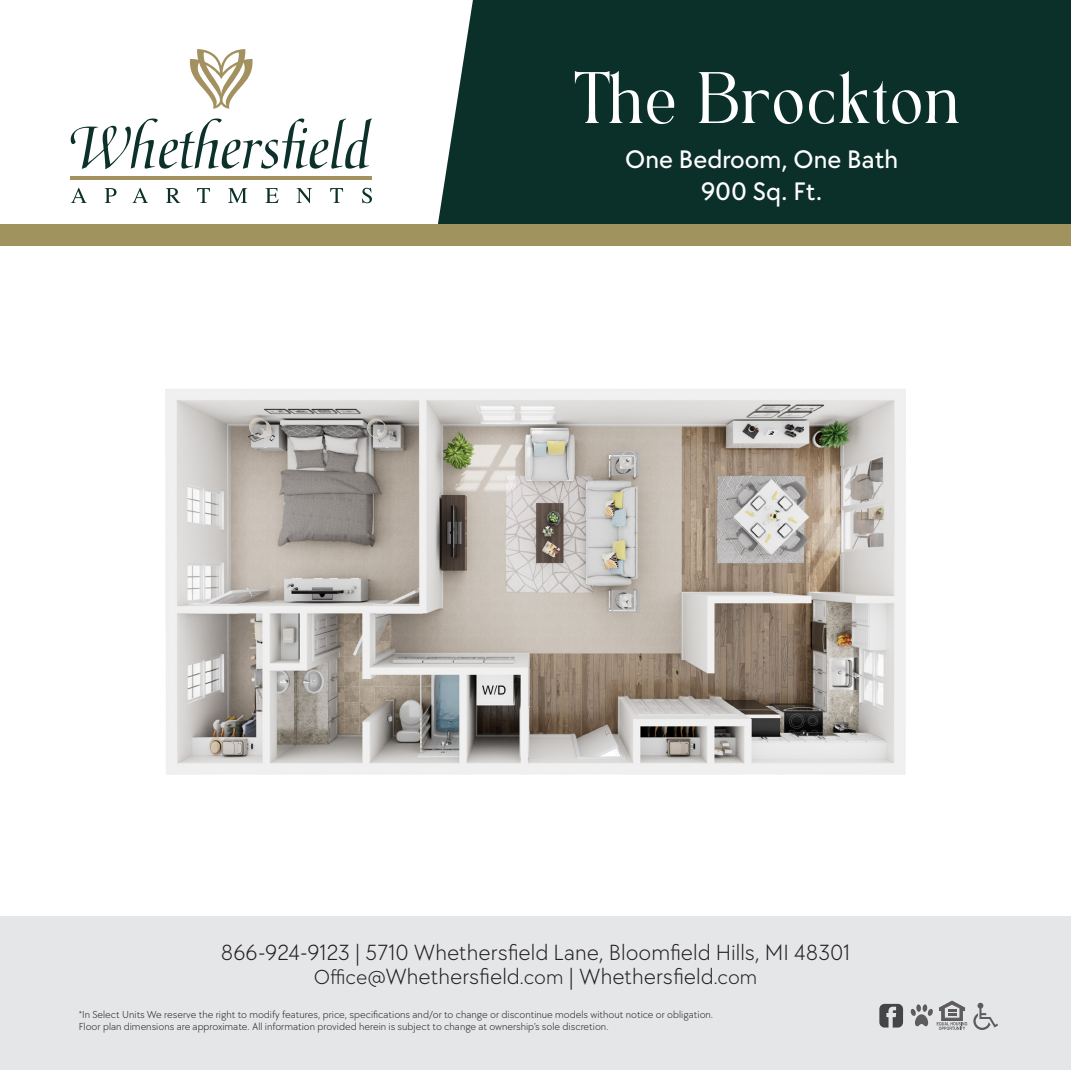
<style>
.page{position:relative;width:1071px;height:1071px;background:#fff}
.page>*{position:absolute;margin:0;border:0;box-sizing:border-box;transform-origin:0 0}
.t1{font:50.93px "TAN Angleton Regular";letter-spacing:-.04em;color:#fff}
.t2{font:500 26.25px/31.5px "TT Chocolates";color:#fff;text-align:center}
.t3{font:300 22.75px "TT Chocolates";color:#231f20}
.t4{font:300 10.5px/12.6px "TT Chocolates";color:#231f20}
.s1{font-size:21px}
</style>
<div class="page">
<div style="left:0;top:917px;width:1070px;height:153px;background:#e5e6e8"></div>
<div style="left:438px;top:0;width:633px;height:224px;background:#0b302a"></div>
<div style="left:0;top:224px;width:1071px;height:21px;background:#a0935d"></div>
<svg style="left:910px;top:1001px;width:57px;height:29px"></svg>
<svg style="left:973px;top:1003px;width:25px;height:27px"></svg>
<svg style="left:71px;top:188px;width:16px;height:15px"></svg>
<svg style="left:105px;top:188px;width:12px;height:15px"></svg>
<svg style="left:132px;top:188px;width:16px;height:15px"></svg>
<svg style="left:166px;top:188px;width:14px;height:15px"></svg>
<svg style="left:197px;top:188px;width:13px;height:15px"></svg>
<svg style="left:228px;top:188px;width:19px;height:15px"></svg>
<svg style="left:265px;top:188px;width:14px;height:15px"></svg>
<svg style="left:296px;top:188px;width:16px;height:15px"></svg>
<svg style="left:330px;top:188px;width:13px;height:15px"></svg>
<svg style="left:362px;top:188px;width:10px;height:15px"></svg>
<svg style="left:71px;top:118px;width:301px;height:51px"></svg>
<hr style="left:71px;top:177px;width:301px;height:3px;background:#a3915f">
<svg style="left:189px;top:49px;width:64px;height:60px"></svg>
<img style="left:165px;top:389px;width:741px;height:385px">
<svg style="left:879px;top:1004px;width:24px;height:24px"></svg>
<p class="t1" style="left:572px;top:76px;width:391px">The Brockton</p>
<p class="t2" style="left:625px;top:143px;width:274px">One Bedroom, One Bath<br>900 Sq. Ft.</p>
<p class="t3" style="left:221px;top:937px;width:631px">866-924-9123 | 5710 Whethersfield Lane, Bloomfield Hills, MI 48301</p>
<p class="t3" style="left:314px;top:962px;width:445px"><span class="s1">Office@</span>Whethersfield<span class="s1">.com</span> | Whethersfield<span class="s1">.com</span></p>
<p class="t4" style="left:79px;top:1008px;width:636px">*In Select Units We reserve the right to modify features, price, specifications and/or to change or discontinue models without notice or obligation.<br>Floor plan dimensions are approximate. All information provided herein is subject to change at ownership’s sole discretion.</p>
</div>
